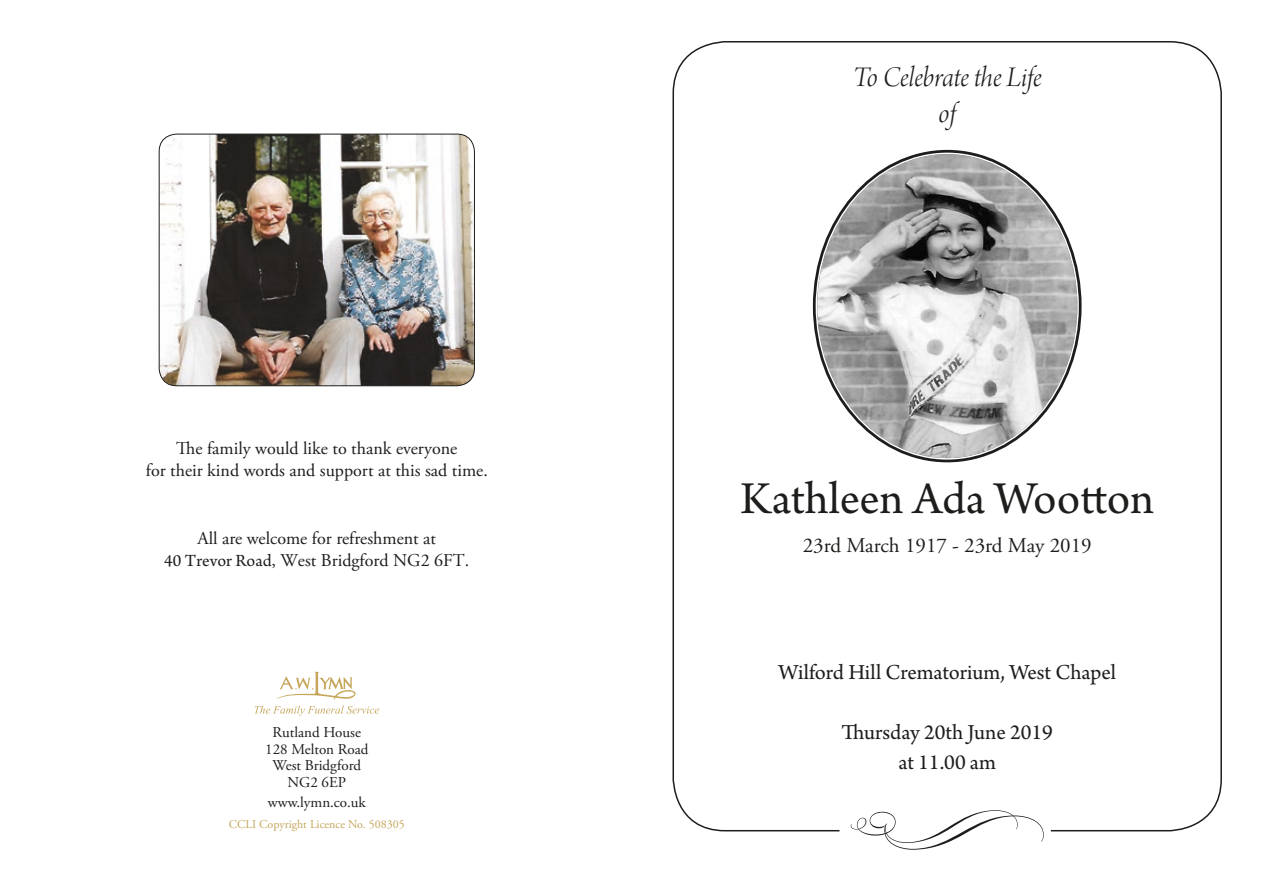
<style>
.page{position:relative;width:1263px;height:893px;background:#fff}
.page>*{position:absolute;margin:0;border:0;box-sizing:border-box;transform-origin:0 0}
.t1{font:48px "Arno Pro";color:#1d1d1b}
.t2{font:30px/36px "Arno Pro Light Italic Display";letter-spacing:-.005em;color:#1d1d1b;text-align:center}
.t3{font:22.5px/30px "Arno Pro";color:#1d1d1b;text-align:center}
.t4{font:21px "Adobe Garamond Pro";color:#1d1d1b}
.t5{font:18px/22.5px "Adobe Garamond Pro";color:#1d1d1b;text-align:center}
.t6{font:15px/16.5px "Adobe Garamond Pro";color:#1d1d1b;text-align:center}
.t7{font:12px "Adobe Garamond Pro";color:#c6a65b}
.s1{font-family:"Arno Pro"}
</style>
<div class="page">
<svg style="left:851px;top:810px;width:193px;height:40px"></svg>
<img style="left:817px;top:154px;width:260px;height:304px">
<img style="left:159px;top:134px;width:315px;height:252px">
<div style="left:159px;top:134px;width:316px;height:252px;border:1px solid #1d1d1b;border-radius:18px"></div>
<svg style="left:254px;top:672px;width:125px;height:44px"></svg>
<p class="t5" style="left:146px;top:437px;width:343px">The family would like to thank everyone<br>for their kind words and support at this sad time.</p>
<p class="t5" style="left:164px;top:527px;width:306px">All are welcome for refreshment at<br><span class="s1">40 Trevor Road</span>, West Bridgford NG2 6FT.</p>
<p class="t6" style="left:265px;top:725px;width:105px">Rutland House<br>128 Melton Road<br>West Bridgford<br>NG2 6EP</p>
<p class="t6" style="left:268px;top:795px;width:99px">www.lymn.co.uk</p>
<p class="t7" style="left:229px;top:817px;width:178px">CCLI Copyright Licence No. 508305</p>
<h2 class="t2" style="left:853px;top:62px;width:190px">To Celebrate the Life of</h2>
<h1 class="t1" style="left:740px;top:471px;width:416px">Kathleen Ada Wootton</h1>
<p class="t4" style="left:803px;top:532px;width:290px">23rd March 1917 - 23rd May 2019</p>
<p class="t3" style="left:778px;top:658px;width:339px">Wilford Hill Crematorium, West Chapel</p>
<p class="t3" style="left:841px;top:718px;width:213px">Thursday 20th June 2019 at 11.00 am</p>
</div>
